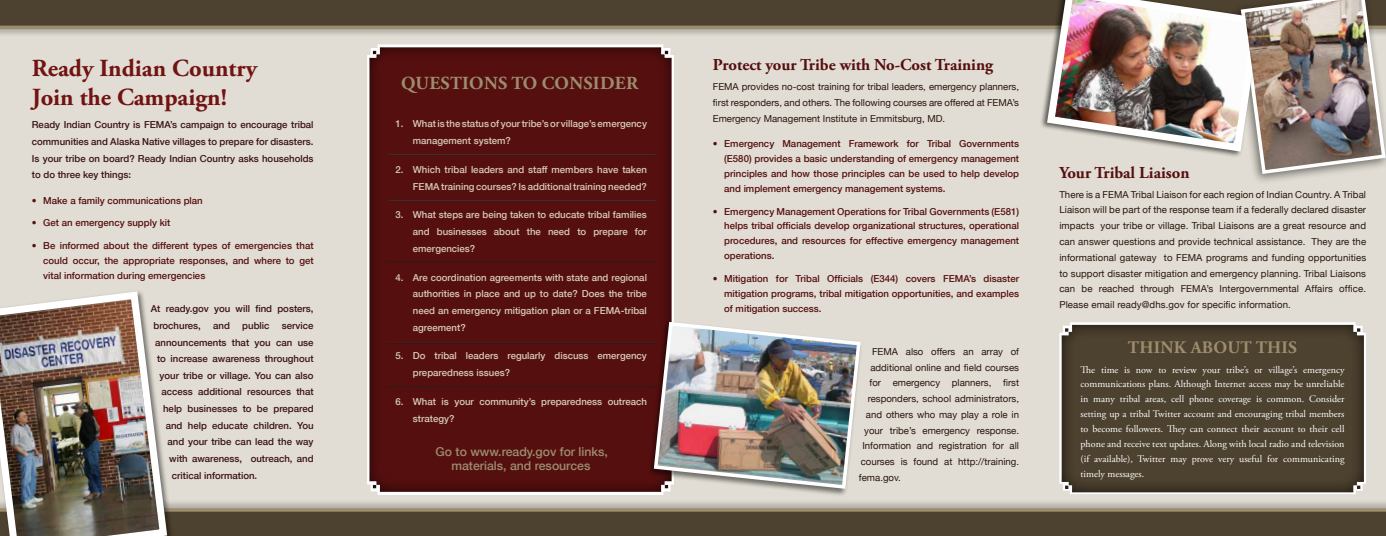
<style>
.page{position:relative;width:1386px;height:536px;background:#fff}
.page>*{position:absolute;margin:0;border:0;box-sizing:border-box;transform-origin:0 0}
.t1{font:700 24.5px "Adobe Garamond Pro";color:#711312}
.t2{font:700 18.38px "Adobe Garamond Pro";letter-spacing:.015em;color:#9c8d6e}
.t3{font:700 17.5px "Adobe Garamond Pro";letter-spacing:.015em;color:#9c8d6e}
.List_Paragraph{font:700 16.62px "Adobe Garamond Pro";color:#560f0f}
.t4{font:500 12.25px "Helvetica Neue";color:#9c8d6e}
.t5{font:10.06px/14.9px "Adobe Garamond Pro";color:#fff;text-align:justify}
.t6{font:9.62px/15.8px "Helvetica Neue";color:#29160c;text-align:justify}
.Red_Bullet{font:500 9.62px/14.9px "Helvetica Neue";color:#560f0f;text-align:justify}
.List_Paragraph-2{font:500 9.62px/16.6px "Helvetica Neue";color:#d6cabb}
.t7{font:500 9.62px/16.6px "Helvetica Neue";color:#3a1212;text-align:justify}
</style>
<div class="page">
<div style="left:0;top:25px;width:1386px;height:487px;background:#e1ddd4"></div>
<svg style="left:367px;top:44px;width:307px;height:451px;background:#fbfaf9"></svg>
<div style="left:369px;top:47px;width:304px;height:445px;background:#560f0f"></div>
<div style="left:0;top:0;width:1386px;height:38px;background:#000;opacity:.2"></div>
<svg style="left:0;top:0;width:1039px;height:29px;background:#564936"></svg>
<div style="left:0;top:499px;width:1386px;height:37px;background:#000;opacity:.2"></div>
<svg style="left:174px;top:508px;width:1212px;height:28px;background:#574b37"></svg>
<svg style="left:1059px;top:322px;width:307px;height:172px"></svg>
<div style="left:1061px;top:324px;width:304px;height:169px;background:#000;opacity:.75"></div>
<hr style="left:386px;top:153px;width:272px;height:2px;background:#000;opacity:.75">
<hr style="left:386px;top:198px;width:272px;height:3px;background:#000;opacity:.75">
<hr style="left:386px;top:260px;width:272px;height:3px;background:#000;opacity:.75">
<hr style="left:386px;top:341px;width:272px;height:2px;background:#000;opacity:.75">
<img style="left:0;top:291px;width:171px;height:245px">
<svg style="left:1253px;top:0;width:133px;height:178px"></svg>
<div style="left:647px;top:320px;width:216px;height:176px;background:#000;opacity:.5"></div>
<svg style="left:650px;top:318px;width:213px;height:174px"></svg>
<div style="left:1039px;top:0;width:223px;height:158px;background:#000;opacity:.6"></div>
<img style="left:658px;top:325px;width:199px;height:160px">
<img style="left:1043px;top:0;width:202px;height:155px">
<hr style="left:386px;top:385px;width:272px;height:3px;background:#000;opacity:.75">
<img style="left:1245px;top:0;width:137px;height:170px">
<p class="t1" style="left:32px;top:54px;width:227px">Ready Indian Country</p>
<p class="t1" style="left:32px;top:83px;width:197px">Join the Campaign!</p>
<p class="t7" style="left:32px;top:116px;width:283px">Ready Indian Country is FEMA’s campaign to encourage tribal communities and Alaska Native villages to prepare for disasters.<br>Is your tribe on board? Ready Indian Country asks households to do three key things:</p>
<p class="Red_Bullet" style="left:32px;top:193px;width:172px">• Make a family communications plan</p>
<p class="Red_Bullet" style="left:32px;top:215px;width:140px">• Get an emergency supply kit</p>
<p class="Red_Bullet" style="left:43px;top:238px;width:272px;text-indent:-11px">• Be informed about the different types of emergencies that could occur, the appropriate responses, and where to get vital information during emergencies</p>
<p class="t7" style="left:151px;top:300px;width:164px">At ready.gov you will find posters, brochures,</p>
<p class="t7" style="left:213px;top:317px;width:18px">and</p>
<p class="t7" style="left:242px;top:317px;width:29px">public</p>
<p class="t7" style="left:282px;top:317px;width:33px">service</p>
<p class="t7" style="left:155px;top:333px;width:160px">announcements that you can use</p>
<p class="t7" style="left:157px;top:350px;width:158px">to increase awareness throughout</p>
<p class="t7" style="left:160px;top:367px;width:156px">your tribe or village. You can also</p>
<p class="t7" style="left:161px;top:383px;width:154px">access additional resources that</p>
<p class="t7" style="left:163px;top:400px;width:152px">help businesses to be prepared</p>
<p class="t7" style="left:166px;top:417px;width:149px">and help educate children. You</p>
<p class="t7" style="left:168px;top:433px;width:148px">and your tribe can lead the way</p>
<p class="t7" style="left:169px;top:450px;width:146px">with awareness, outreach, and</p>
<p class="t7" style="left:172px;top:466px;width:87px">critical information.</p>
<p class="t2" style="left:401px;top:73px;width:238px">QUESTIONS TO CONSIDER</p>
<p class="List_Paragraph-2" style="left:413px;top:115px;width:236px;text-indent:-18px">1. Whatis the status of yourtribe’s or village’s emergency management system?</p>
<p class="List_Paragraph-2" style="left:395px;top:161px;width:253px;text-align:right">2. Which tribal leaders and staff members have taken<br>FEMA training courses? Is additional training needed?</p>
<p class="List_Paragraph-2" style="left:413px;top:206px;width:236px;text-align:justify;text-indent:-18px">3. What steps are being taken to educate tribal families and businesses about the need to prepare for emergencies?</p>
<p class="List_Paragraph-2" style="left:413px;top:269px;width:236px;text-align:justify;text-indent:-18px">4. Are coordination agreements with state and regional authorities in place and up to date? Does the tribe need an emergency mitigation plan or a FEMA-tribal agreement?</p>
<p class="List_Paragraph-2" style="left:413px;top:347px;width:236px;text-indent:-18px">5. Do tribal leaders regularly discuss emergency preparedness issues?</p>
<p class="List_Paragraph-2" style="left:413px;top:393px;width:236px;text-indent:-18px">6. What is your community’s preparedness outreach strategy?</p>
<p class="t4" style="left:436px;top:443px;width:174px">Go to www.ready.gov for links,</p>
<p class="t4" style="left:451px;top:458px;width:140px">materials, and resources</p>
<p class="List_Paragraph" style="left:713px;top:55px;width:282px">Protect your Tribe with No-Cost Training</p>
<p class="t6" style="left:713px;top:79px;width:308px">FEMA provides no-cost training for tribal leaders, emergency planners, first responders, and others. The following courses are offered at FEMA’s Emergency Management Institute in Emmitsburg, MD.</p>
<p class="Red_Bullet" style="left:724px;top:136px;width:296px;text-indent:-11px">• Emergency Management Framework for Tribal Governments (E580) provides a basic understanding of emergency management principles and how those principles can be used to help develop and implement emergency management systems.</p>
<p class="Red_Bullet" style="left:724px;top:203px;width:296px;text-indent:-11px">• Emergency Management Operations for Tribal Governments (E581) helps tribal officials develop organizational structures, operational procedures, and resources for effective emergency management operations.</p>
<p class="Red_Bullet" style="left:724px;top:271px;width:296px;text-indent:-11px">• Mitigation for Tribal Officials (E344) covers FEMA’s disaster mitigation programs, tribal mitigation opportunities, and examples of mitigation success.</p>
<p class="t6" style="left:861px;top:343px;width:160px;text-align:right">FEMA also offers an array of additional online and field courses for emergency planners, first responders, school administrators, and others who may play a role in your tribe’s emergency response.<br>Information and registration for all courses is found at http://training.</p>
<p class="t6" style="left:859px;top:469px;width:43px">fema.gov.</p>
<p class="List_Paragraph" style="left:1059px;top:162px;width:132px">Your Tribal Liaison</p>
<p class="t6" style="left:1059px;top:186px;width:308px">There is a FEMA Tribal Liaison for each region of Indian Country. A Tribal Liaison will be part of the response team if a federally declared disaster impacts your tribe or village. Tribal Liaisons are a great resource and can answer questions and provide technical assistance. They are the informational gateway to FEMA programs and funding opportunities to support disaster mitigation and emergency planning. Tribal Liaisons can be reached through FEMA’s Intergovernmental Affairs office.<br>Please email ready@dhs.gov for specific information.</p>
<p class="t3" style="left:1128px;top:337px;width:171px">THINK ABOUT THIS</p>
<p class="t5" style="left:1081px;top:362px;width:265px">The time is now to review your tribe’s or village’s emergency communications plans. Although Internet access may be unreliable in many tribal areas, cell phone coverage is common. Consider setting up a tribal Twitter account and encouraging tribal members to become followers. They can connect their account to their cell phone and receive text updates. Along with local radio and television (if available), Twitter may prove very useful for communicating timely messages.</p>
</div>
